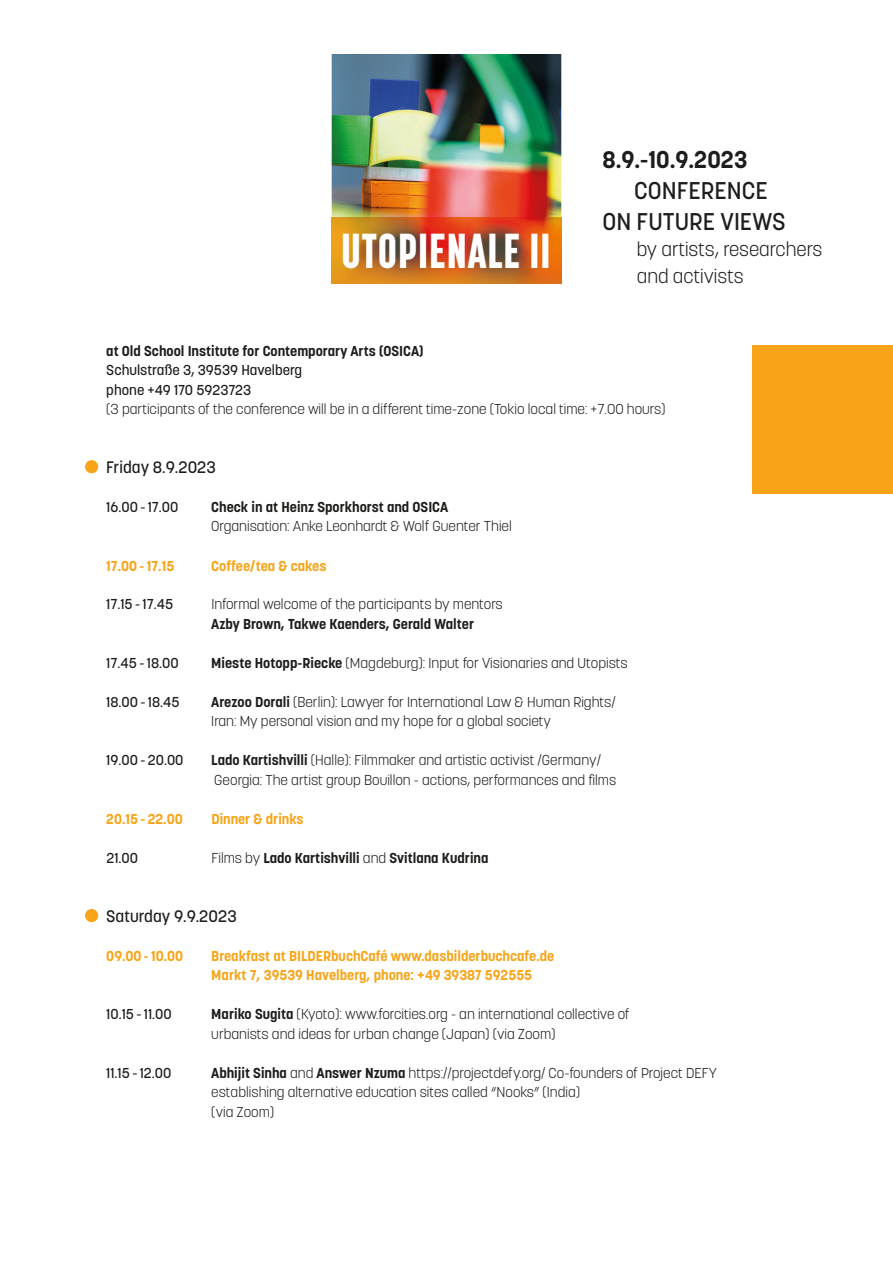
<style>
.page{position:relative;width:893px;height:1263px;background:#fff}
.page>*{position:absolute;margin:0;border:0;box-sizing:border-box;transform-origin:0 0}
.t1{font:800 48.6px "Korolev Compressed";letter-spacing:.02em;color:#fff}
.t2{font:500 24px/30.9px "Korolev";color:#1d1d1b;text-align:center}
.t3{font:700 24px "Korolev";color:#1d1d1b}
.t4{font:300 19.5px/26.4px "Korolev";color:#1d1d1b}
.t5{font:500 16.5px "Korolev";color:#1d1d1b}
.t6{font:300 14.25px/19.5px "Korolev";color:#1d1d1b}
.t7{font:700 14.25px "Korolev";color:#1d1d1b}
.t8{font:700 14.25px/19.5px "Korolev";color:#f7a418}
.t9{font:500 14.25px/19.5px "Korolev";color:#1d1d1b}
.s1{font-weight:700}
.s2{font-weight:300}
</style>
<div class="page">
<div style="left:753px;top:345px;width:140px;height:148px;background:#f7a418"></div>
<img style="left:332px;top:54px;width:229px;height:164px">
<img style="left:332px;top:218px;width:229px;height:66px">
<div style="left:85px;top:460px;width:13px;height:13px;background:#f7a418;border-radius:50%"></div>
<div style="left:85px;top:909px;width:13px;height:13px;background:#f7a418;border-radius:50%"></div>
<h1 class="t1" style="left:341px;top:223px;width:211px">UTOPIENALE II</h1>
<h2 class="t3" style="left:602px;top:144px;width:146px">8.9.-10.9.2023</h2>
<h2 class="t2" style="left:602px;top:175px;width:185px">CONFERENCE<br>ON FUTURE VIEWS</h2>
<h3 class="t4" style="left:637px;top:236px;width:187px">by artists, researchers and activists</h3>
<p class="t7" style="left:106px;top:342px;width:319px">at Old School Institute for Contemporary Arts (OSICA)</p>
<p class="t9" style="left:106px;top:361px;width:197px">Schulstraße 3, 39539 Havelberg phone +49 170 5923723</p>
<p class="t6" style="left:106px;top:400px;width:561px">(3 participants of the conference will be in a different time-zone (Tokio local time: +7.00 hours)</p>
<p class="t5" style="left:106px;top:457px;width:111px">Friday 8.9.2023</p>
<p class="t9" style="left:106px;top:497px;width:74px">16.00 - 17.00</p>
<p class="t7" style="left:211px;top:498px;width:238px">Check in at Heinz Sporkhorst and OSICA</p>
<p class="t6" style="left:211px;top:517px;width:302px">Organisation: Anke Leonhardt &amp; Wolf Guenter Thiel</p>
<p class="t8" style="left:106px;top:556px;width:70px">17.00 - 17.15</p>
<p class="t8" style="left:211px;top:556px;width:117px">Coffee/tea &amp; cakes</p>
<p class="t9" style="left:106px;top:595px;width:69px">17.15 - 17.45</p>
<p class="t6" style="left:211px;top:595px;width:293px">Informal welcome of the participants by mentors</p>
<p class="t7" style="left:211px;top:615px;width:264px">Azby Brown, Takwe Kaenders, Gerald Walter</p>
<p class="t9" style="left:106px;top:653px;width:74px">17.45 - 18.00</p>
<p class="t6" style="left:211px;top:653px;width:418px"><span class="s1">Mieste Hotopp-Riecke</span> (Magdeburg): Input for Visionaries and Utopists</p>
<p class="t9" style="left:106px;top:692px;width:75px">18.00 - 18.45</p>
<p class="t6" style="left:211px;top:692px;width:406px"><span class="s1">Arezoo Dorali</span> (Berlin): Lawyer for International Law &amp; Human Rights/<br>Iran: My personal vision and my hope for a global society</p>
<p class="t9" style="left:106px;top:751px;width:79px">19.00 - 20.00</p>
<p class="t6" style="left:211px;top:751px;width:406px"><span class="s1">Lado Kartishvilli</span> (Halle): Filmmaker and artistic activist /Germany/<br>Georgia: The artist group Bouillon - actions, performances and films</p>
<p class="t8" style="left:106px;top:809px;width:78px">20.15 - 22.00</p>
<p class="t8" style="left:211px;top:809px;width:94px">Dinner &amp; drinks</p>
<p class="t9" style="left:106px;top:848px;width:33px">21.00</p>
<p class="t7" style="left:211px;top:849px;width:279px"><span class="s2">Films by</span> Lado Kartishvilli <span class="s2">and</span> Svitlana Kudrina</p>
<p class="t5" style="left:106px;top:905px;width:132px">Saturday 9.9.2023</p>
<p class="t8" style="left:106px;top:946px;width:79px">09.00 - 10.00</p>
<p class="t8" style="left:211px;top:946px;width:344px">Breakfast at BILDERbuchCafé www.dasbilderbuchcafe.de<br>Markt 7, 39539 Havelberg, phone: +49 39387 592555</p>
<p class="t9" style="left:106px;top:1004px;width:67px">10.15 - 11.00</p>
<p class="t6" style="left:211px;top:1004px;width:420px"><span class="s1">Mariko Sugita</span> (Kyoto): www.forcities.org - an international collective of urbanists and ideas for urban change (Japan) (via Zoom)</p>
<p class="t9" style="left:106px;top:1063px;width:67px">11.15 - 12.00</p>
<p class="t6" style="left:211px;top:1063px;width:507px"><span class="s1">Abhijit Sinha</span> and <span class="s1">Answer Nzuma</span> https://projectdefy.org/ Co-founders of Project DEFY establishing alternative education sites called “Nooks” (India)<br>(via Zoom)</p>
</div>
